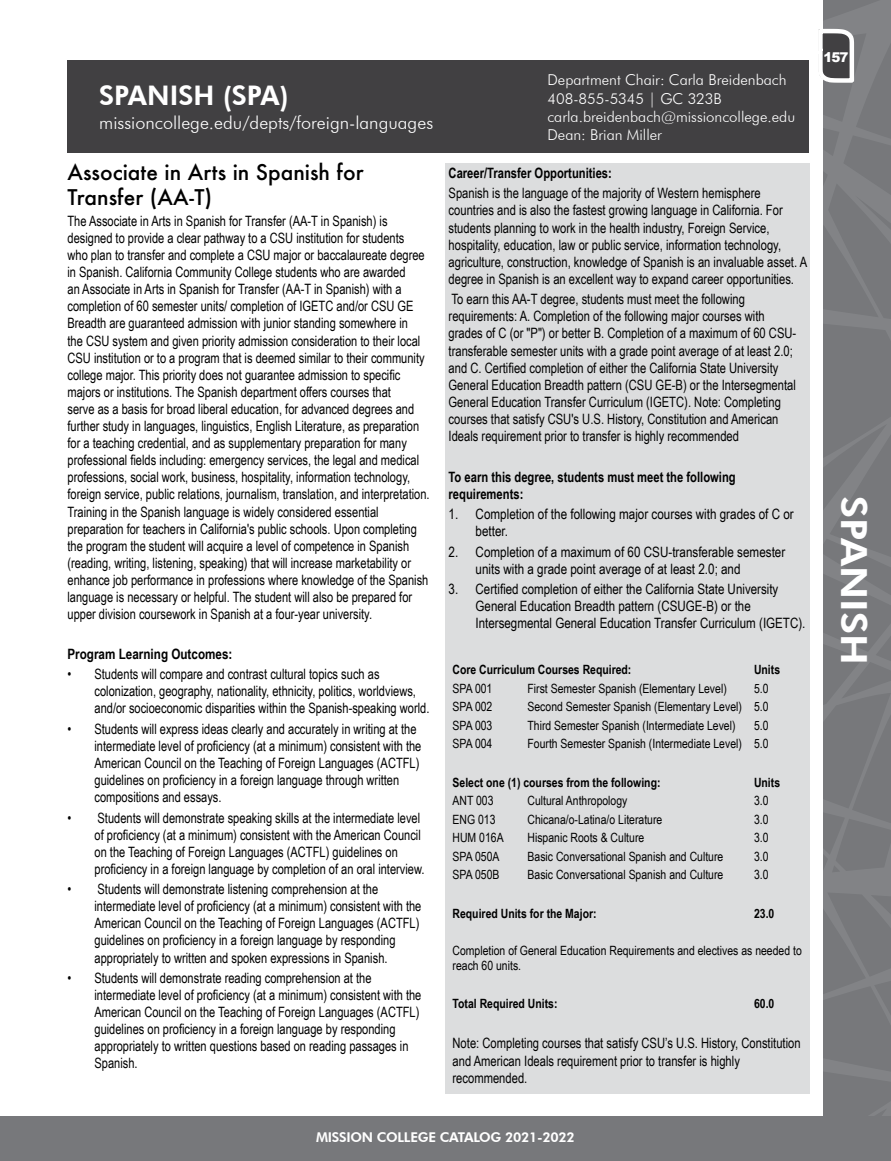
<style>
.page{position:relative;width:891px;height:1161px;background:#fff}
.page>*{position:absolute;margin:0;border:0;box-sizing:border-box;transform-origin:0 0}
.t1{font:800 36px "Futura BT";color:#fff;scale:1.1 1}
.t2{font:800 27px "Futura BT";color:#fff}
.t3{font:500 21px/25.2px "Futura";color:#000}
.t4{font:300 18px "Futura BT";color:#fff}
.t5{font:300 15px/18.3px "Futura BT";color:#fff}
.t6{font:14.25px/17.1px "Arial Narrow";color:#000;scale:.95 1}
.t7{font:14.25px/17.1px "Arial Narrow";color:#000;scale:.96 1}
.t8{font:14.25px/17.1px "Arial Narrow";color:#000}
.t9{font:700 14.25px/17.1px "Arial Narrow";color:#000;scale:.96 1}
.t10{font:700 14.25px "Arial Narrow";color:#000}
.t11{font:800 13.5px "Futura BT";letter-spacing:-.02em;color:#fff}
.t12{font:900 13.5px "Arial";color:#fff}
.t13{font:12.75px/15.3px "Arial Narrow";color:#000}
.t14{font:700 12.75px "Arial Narrow";color:#000}
</style>
<div class="page">
<svg style="left:824px;top:0;width:67px;height:1116px;background:#797a7d"></svg>
<svg style="left:818px;top:26px;width:38px;height:60px"></svg>
<div style="left:68px;top:61px;width:741px;height:92px;background:#414042"></div>
<div style="left:446px;top:163px;width:364px;height:931px;background:#dcddde"></div>
<div style="left:0;top:1116px;width:891px;height:45px;background:#77787b"></div>
<h2 class="t2" style="left:99px;top:79px;width:191px">SPANISH (SPA)</h2>
<p class="t4" style="left:99px;top:112px;width:336px">missioncollege.edu/depts/foreign-languages</p>
<h3 class="t3" style="left:68px;top:160px;width:298px">Associate in Arts in Spanish for<br>Transfer (AA-T)</h3>
<p class="t6" style="left:68px;top:212px;width:383px">The Associate in Arts in Spanish for Transfer (AA-T in Spanish) is designed to provide a clear pathway to a CSU institution for students<br>who plan to transfer and complete a CSU major or baccalaureate degree in Spanish. California Community College students who are awarded<br>an Associate in Arts in Spanish for Transfer (AA-T in Spanish) with a completion of 60 semester units/ completion of IGETC and/or CSU GE Breadth are guaranteed admission with junior standing somewhere in<br>the CSU system and given priority admission consideration to their local CSU institution or to a program that is deemed similar to their community college major. This priority does not guarantee admission to specific majors or institutions. The Spanish department offers courses that<br>serve as a basis for broad liberal education, for advanced degrees and further study in languages, linguistics, English Literature, as preparation for a teaching credential, and as supplementary preparation for many professional fields including: emergency services, the legal and medical professions, social work, business, hospitality, information technology, foreign service, public relations, journalism, translation, and interpretation.<br>Training in the Spanish language is widely considered essential preparation for teachers in California's public schools. Upon completing the program the student will acquire a level of competence in Spanish (reading, writing, listening, speaking) that will increase marketability or enhance job performance in professions where knowledge of the Spanish language is necessary or helpful. The student will also be prepared for upper division coursework in Spanish at a four-year university.</p>
<p class="t10" style="left:68px;top:643px;width:166px">Program Learning Outcomes:</p>
<p class="t6" style="left:94px;top:665px;width:354px;text-indent:-27px">• Students will compare and contrast cultural topics such as colonization, geography, nationality, ethnicity, politics, worldviews, and/or socioeconomic disparities within the Spanish-speaking world.</p>
<p class="t6" style="left:94px;top:720px;width:346px;text-indent:-27px">• Students will express ideas clearly and accurately in writing at the intermediate level of proficiency (at a minimum) consistent with the American Council on the Teaching of Foreign Languages (ACTFL) guidelines on proficiency in a foreign language through written compositions and essays.</p>
<p class="t6" style="left:94px;top:808px;width:349px;text-indent:-27px">• Students will demonstrate speaking skills at the intermediate level of proficiency (at a minimum) consistent with the American Council on the Teaching of Foreign Languages (ACTFL) guidelines on proficiency in a foreign language by completion of an oral interview.</p>
<p class="t6" style="left:94px;top:880px;width:346px;text-indent:-27px">• Students will demonstrate listening comprehension at the intermediate level of proficiency (at a minimum) consistent with the American Council on the Teaching of Foreign Languages (ACTFL) guidelines on proficiency in a foreign language by responding appropriately to written and spoken expressions in Spanish.</p>
<p class="t6" style="left:94px;top:969px;width:346px;text-indent:-27px">• Students will demonstrate reading comprehension at the intermediate level of proficiency (at a minimum) consistent with the American Council on the Teaching of Foreign Languages (ACTFL) guidelines on proficiency in a foreign language by responding appropriately to written questions based on reading passages in Spanish.</p>
<p class="t5" style="left:547px;top:71px;width:249px">Department Chair: Carla Breidenbach<br>408-855-5345 | GC 323B carla.breidenbach@missioncollege.edu<br>Dean: Brian Miller</p>
<p class="t9" style="left:449px;top:164px;width:172px">Career/Transfer Opportunities:</p>
<p class="t7" style="left:449px;top:184px;width:375px">Spanish is the language of the majority of Western hemisphere countries and is also the fastest growing language in California. For students planning to work in the health industry, Foreign Service, hospitality, education, law or public service, information technology, agriculture, construction, knowledge of Spanish is an invaluable asset. A degree in Spanish is an excellent way to expand career opportunities.</p>
<p class="t7" style="left:449px;top:290px;width:364px">To earn this AA-T degree, students must meet the following requirements: A. Completion of the following major courses with grades of C (or "P") or better B. Completion of a maximum of 60 CSU&shy;transferable semester units with a grade point average of at least 2.0; and C. Certified completion of either the California State University General Education Breadth pattern (CSU GE-B) or the Intersegmental General Education Transfer Curriculum (IGETC). Note: Completing courses that satisfy CSU's U.S. History, Constitution and American Ideals requirement prior to transfer is highly recommended</p>
<p class="t9" style="left:449px;top:467px;width:301px">To earn this degree, students must meet the following requirements:</p>
<p class="t8" style="left:476px;top:505px;width:320px;text-indent:-27px">1. Completion of the following major courses with grades of C or better.</p>
<p class="t8" style="left:476px;top:542px;width:311px;text-indent:-27px">2. Completion of a maximum of 60 CSU-transferable semester units with a grade point average of at least 2.0; and</p>
<p class="t8" style="left:476px;top:580px;width:331px;text-indent:-27px">3. Certified completion of either the California State University<br>General Education Breadth pattern (CSUGE-B) or the<br>Intersegmental General Education Transfer Curriculum (IGETC).</p>
<p class="t14" style="left:453px;top:660px;width:180px">Core Curriculum Courses Required:</p>
<p class="t14" style="left:754px;top:660px;width:28px">Units</p>
<p class="t13" style="left:453px;top:680px;width:41px">SPA 001</p>
<p class="t13" style="left:528px;top:680px;width:201px">First Semester Spanish (Elementary Level)</p>
<p class="t13" style="left:754px;top:680px;width:16px">5.0</p>
<p class="t13" style="left:453px;top:699px;width:41px">SPA 002</p>
<p class="t13" style="left:528px;top:699px;width:243px">Second Semester Spanish (Elementary Level) 5.0</p>
<p class="t13" style="left:453px;top:717px;width:41px">SPA 003</p>
<p class="t13" style="left:528px;top:717px;width:210px">Third Semester Spanish (Intermediate Level)</p>
<p class="t13" style="left:754px;top:717px;width:16px">5.0</p>
<p class="t13" style="left:453px;top:736px;width:41px">SPA 004</p>
<p class="t13" style="left:528px;top:736px;width:243px">Fourth Semester Spanish (Intermediate Level) 5.0</p>
<p class="t14" style="left:453px;top:773px;width:209px">Select one (1) courses from the following:</p>
<p class="t14" style="left:754px;top:773px;width:28px">Units</p>
<p class="t13" style="left:453px;top:793px;width:43px">ANT 003</p>
<p class="t13" style="left:528px;top:793px;width:101px">Cultural Anthropology</p>
<p class="t13" style="left:754px;top:793px;width:16px">3.0</p>
<p class="t13" style="left:453px;top:811px;width:45px">ENG 013</p>
<p class="t13" style="left:528px;top:811px;width:136px">Chicana/o-Latina/o Literature</p>
<p class="t13" style="left:754px;top:811px;width:16px">3.0</p>
<p class="t13" style="left:453px;top:830px;width:53px">HUM 016A</p>
<p class="t13" style="left:528px;top:830px;width:118px">Hispanic Roots &amp; Culture</p>
<p class="t13" style="left:754px;top:830px;width:16px">3.0</p>
<p class="t13" style="left:453px;top:848px;width:48px">SPA 050A</p>
<p class="t13" style="left:528px;top:848px;width:197px">Basic Conversational Spanish and Culture</p>
<p class="t13" style="left:754px;top:848px;width:16px">3.0</p>
<p class="t13" style="left:453px;top:867px;width:48px">SPA 050B</p>
<p class="t13" style="left:528px;top:867px;width:197px">Basic Conversational Spanish and Culture</p>
<p class="t13" style="left:754px;top:867px;width:16px">3.0</p>
<p class="t14" style="left:453px;top:904px;width:146px">Required Units for the Major:</p>
<p class="t14" style="left:754px;top:904px;width:22px">23.0</p>
<p class="t13" style="left:453px;top:942px;width:351px">Completion of General Education Requirements and electives as needed to reach 60 units.</p>
<p class="t14" style="left:453px;top:994px;width:106px">Total Required Units:</p>
<p class="t14" style="left:754px;top:994px;width:22px">60.0</p>
<p class="t7" style="left:453px;top:1034px;width:364px">Note: Completing courses that satisfy CSU’s U.S. History, Constitution and American Ideals requirement prior to transfer is highly recommended.</p>
<p class="t12" style="left:823px;top:47px;width:27px">157</p>
<h1 class="t1" style="left:876px;top:496px;width:155px;rotate:90deg">SPANISH</h1>
<p class="t11" style="left:316px;top:1129px;width:260px">MISSION COLLEGE CATALOG 2021-2022</p>
</div>
